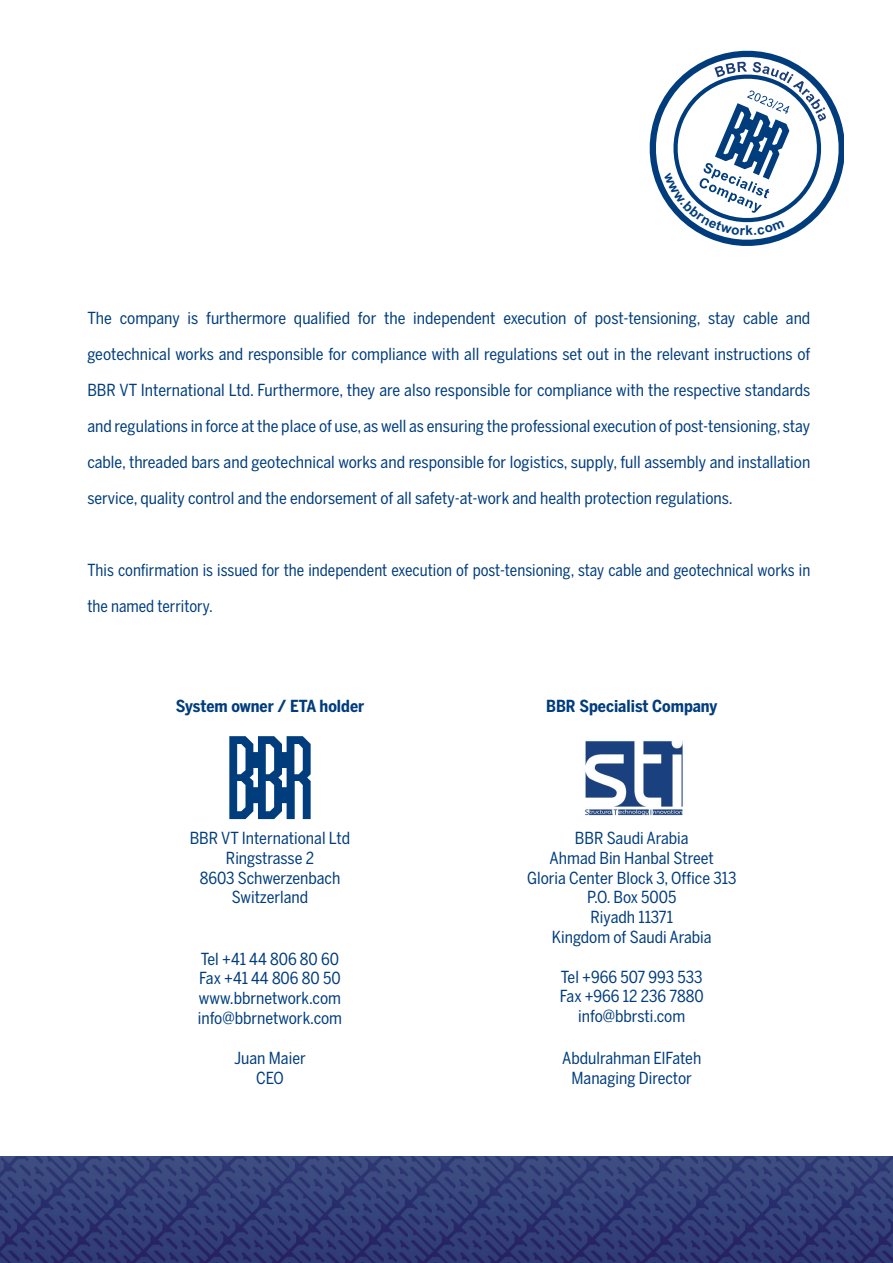
<style>
.page{position:relative;width:893px;height:1263px;background:#fff}
.page>*{position:absolute;margin:0;border:0;box-sizing:border-box;transform-origin:0 0}
.t1{font:16.5px/19.8px "Benton Sans Cond";color:#013d7d;text-align:center}
.t2{font:16.5px/36px "Benton Sans Cond";color:#013d7d;scale:.96 1}
.t3{font:700 16.5px "Benton Sans Cond";color:#013d7d}
</style>
<div class="page">
<img style="left:0;top:1157px;width:893px;height:106px">
<svg style="left:229px;top:736px;width:82px;height:83px"></svg>
<img style="left:585px;top:741px;width:98px;height:75px">
<svg style="left:649px;top:51px;width:194px;height:194px"></svg>
<p class="t1" style="left:87px;top:300px;width:724px;line-height:36px;text-align:justify">The company is furthermore qualified for the independent execution of post-tensioning, stay cable and geotechnical works and responsible for compliance with all regulations set out in the relevant instructions of BBR VT International Ltd. Furthermore, they are also responsible for compliance with the respective standards and regulations in force at the place of use, as well as ensuring the professional execution of post-tensioning, stay cable, threaded bars and geotechnical works and responsible for logistics, supply, full assembly and installation service, quality control and the endorsement of all safety-at-work and health protection regulations.</p>
<p class="t2" style="left:87px;top:552px;width:755px">This confirmation is issued for the independent execution of post-tensioning, stay cable and geotechnical works in the named territory.</p>
<p class="t3" style="left:176px;top:696px;width:190px">System owner / ETA holder</p>
<p class="t1" style="left:190px;top:828px;width:162px">BBR VT International Ltd<br>Ringstrasse 2<br>8603 Schwerzenbach<br>Switzerland</p>
<p class="t1" style="left:198px;top:949px;width:146px;text-align:left">Tel +41 44 806 80 60<br>Fax +41 44 806 80 50 www.bbrnetwork.com info@bbrnetwork.com</p>
<p class="t1" style="left:234px;top:1048px;width:73px">Juan Maier<br>CEO</p>
<p class="t3" style="left:546px;top:696px;width:173px">BBR Specialist Company</p>
<p class="t1" style="left:527px;top:828px;width:211px">BBR Saudi Arabia<br>Ahmad Bin Hanbal Street<br>Gloria Center Block 3, Office 313<br>P.O. Box 5005<br>Riyadh 11371<br>Kingdom of Saudi Arabia</p>
<p class="t1" style="left:560px;top:967px;width:145px">Tel +966 507 993 533<br>Fax +966 12 236 7880 info@bbrsti.com</p>
<p class="t1" style="left:562px;top:1048px;width:141px">Abdulrahman ElFateh<br>Managing Director</p>
</div>
